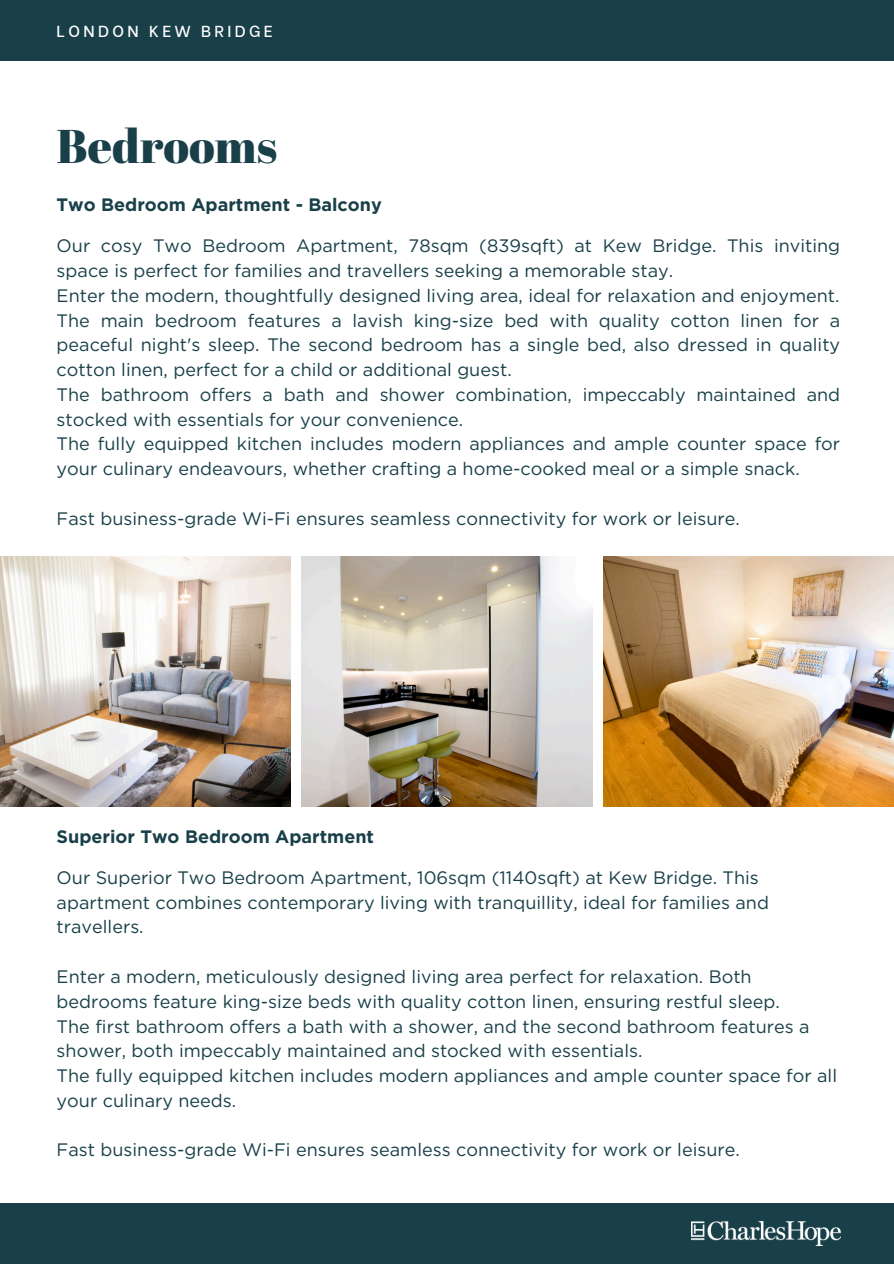
<style>
.page{position:relative;width:894px;height:1264px;background:#fff}
.page>*{position:absolute;margin:0;border:0;box-sizing:border-box;transform-origin:0 0}
.t1{font:47.25px "Abril Fatface";color:#194049}
.t2{font:18px/24.8px "Gotham";color:#194049}
.t3{font:700 18px "Gotham";color:#194049}
.t4{font:500 15.9px "Be Vietnam";letter-spacing:.21em;color:#fff}
</style>
<div class="page">
<img style="left:0;top:556px;width:290px;height:250px">
<img style="left:302px;top:556px;width:290px;height:250px">
<img style="left:603px;top:556px;width:290px;height:250px">
<div style="left:0;top:1203px;width:893px;height:60px;background:#194049"></div>
<div style="left:0;top:0;width:893px;height:60px;background:#194049"></div>
<img style="left:691px;top:1221px;width:148px;height:24px">
<h3 class="t4" style="left:57px;top:18px;width:218px">LONDON KEW BRIDGE</h3>
<p class="t1" style="left:57px;top:113px;width:222px">Bedrooms</p>
<h1 class="t3" style="left:57px;top:193px;width:326px">Two Bedroom Apartment - Balcony</h1>
<h2 class="t2" style="left:57px;top:233px;width:784px">Our cosy Two Bedroom Apartment, 78sqm (839sqft) at Kew Bridge. This inviting space is perfect for families and travellers seeking a memorable stay.<br>Enter the modern, thoughtfully designed living area, ideal for relaxation and enjoyment.<br>The main bedroom features a lavish king-size bed with quality cotton linen for a peaceful night's sleep. The second bedroom has a single bed, also dressed in quality cotton linen, perfect for a child or additional guest.<br>The bathroom offers a bath and shower combination, impeccably maintained and stocked with essentials for your convenience.<br>The fully equipped kitchen includes modern appliances and ample counter space for your culinary endeavours, whether crafting a home-cooked meal or a simple snack.</h2>
<h3 class="t2" style="left:57px;top:505px;width:684px">Fast business-grade Wi-Fi ensures seamless connectivity for work or leisure.</h3>
<h2 class="t3" style="left:57px;top:825px;width:319px">Superior Two Bedroom Apartment</h2>
<h3 class="t2" style="left:57px;top:865px;width:713px">Our Superior Two Bedroom Apartment, 106sqm (1140sqft) at Kew Bridge. This apartment combines contemporary living with tranquillity, ideal for families and travellers.</h3>
<h3 class="t2" style="left:57px;top:964px;width:781px">Enter a modern, meticulously designed living area perfect for relaxation. Both bedrooms feature king-size beds with quality cotton linen, ensuring restful sleep.<br>The first bathroom offers a bath with a shower, and the second bathroom features a shower, both impeccably maintained and stocked with essentials.<br>The fully equipped kitchen includes modern appliances and ample counter space for all your culinary needs.</h3>
<p class="t2" style="left:57px;top:1137px;width:684px">Fast business-grade Wi-Fi ensures seamless connectivity for work or leisure.</p>
</div>
